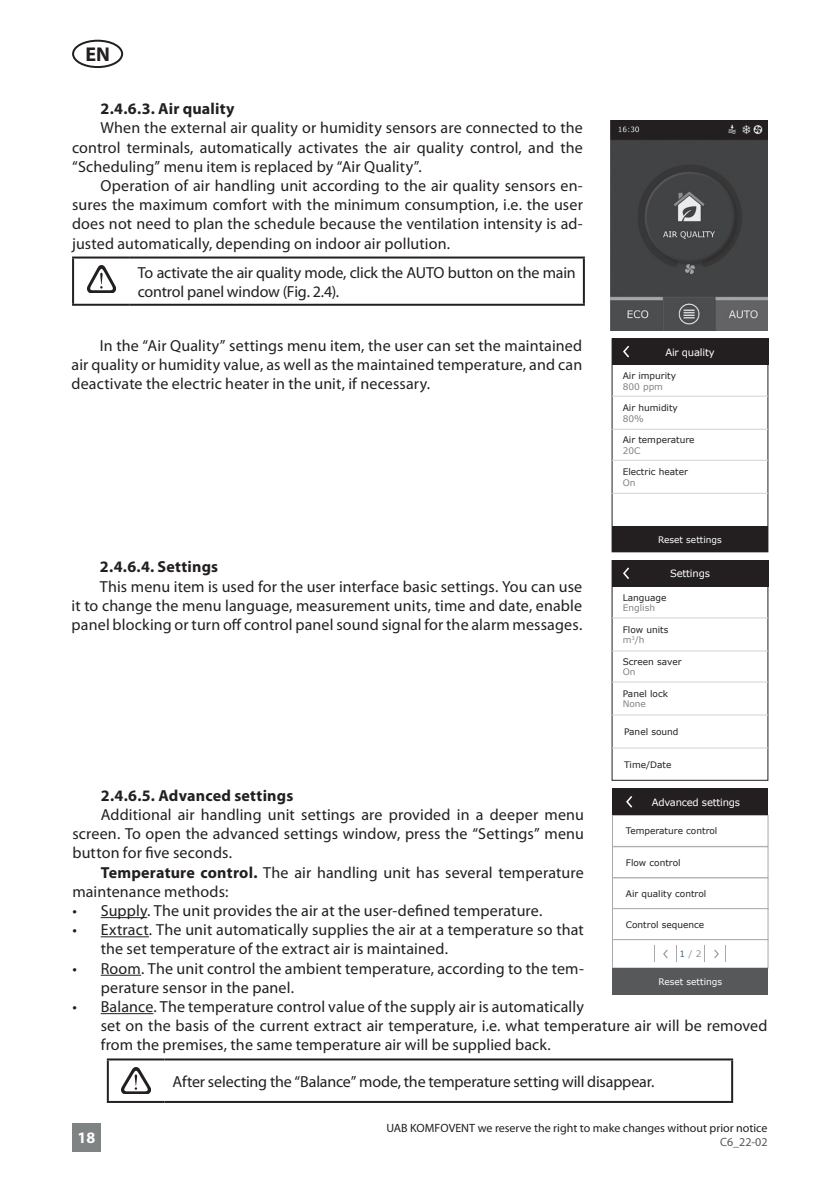
<style>
.page{position:relative;width:840px;height:1191px;background:#fff}
.page>*{position:absolute;margin:0;border:0;box-sizing:border-box;transform-origin:0 0}
.t1{font:700 20px "Myriad Pro";color:#231f20}
.Tekstas{font:16px/19.2px "Myriad Pro";letter-spacing:.005em;color:#231f20;text-align:justify}
.DĖMESIO{font:16px/19.2px "Myriad Pro";letter-spacing:-.01em;color:#231f20}
.Antraste_4{font:700 16px "Myriad Pro";letter-spacing:.01em;color:#231f20}
.t2{font:700 16px "Myriad Pro";color:#fff}
.t3{font:12px "Myriad Pro";color:#231f20}
.t4{font:12px "Myriad Pro";color:#57585a}
.EKRANO_txt_baltas{font:10px "Verdana";letter-spacing:-.02em;color:#fff}
.EKRANO_txt{font:9px "Verdana";color:#231f20}
.EKRANO_txt-2{font:9px "Verdana";color:#808285}
.EKRANO_txt-3{font:9px "Verdana";color:#fff}
.EKRANO_txt_baltas-2{font:9px "Verdana";color:#939598}
.s1{font-weight:700}
.s2{color:#4a6781}
</style>
<div class="page">
<div style="left:72px;top:40px;width:51px;height:28px;border:2px solid #231f20;border-radius:50%"></div>
<div style="left:72px;top:1123px;width:29px;height:28px;background:#808384"></div>
<hr style="left:72px;top:256px;width:58px;height:2px;background:#231f20">
<hr style="left:72px;top:258px;width:2px;height:46px;background:#231f20">
<hr style="left:130px;top:256px;width:454px;height:2px;background:#231f20">
<hr style="left:582px;top:258px;width:2px;height:46px;background:#231f20">
<hr style="left:72px;top:304px;width:58px;height:2px;background:#231f20">
<hr style="left:130px;top:304px;width:454px;height:2px;background:#231f20">
<img style="left:87px;top:265px;width:29px;height:27px">
<img style="left:610px;top:121px;width:157px;height:209px">
<div style="left:611px;top:338px;width:156px;height:214px;border:1px solid #231f20"></div>
<hr style="left:611px;top:396px;width:156px;height:1px;background:#d1d2d4">
<hr style="left:611px;top:429px;width:156px;height:1px;background:#d1d2d4">
<hr style="left:611px;top:460px;width:156px;height:1px;background:#d1d2d4">
<hr style="left:611px;top:493px;width:156px;height:1px;background:#d1d2d4">
<div style="left:612px;top:526px;width:155px;height:25px;background:#231f20"></div>
<div style="left:611px;top:339px;width:156px;height:26px;background:#231f20"></div>
<svg style="left:623px;top:346px;width:5px;height:11px"></svg>
<hr style="left:101px;top:917px;width:46px;height:1px;background:#231f20">
<hr style="left:101px;top:936px;width:48px;height:1px;background:#231f20">
<hr style="left:101px;top:974px;width:40px;height:1px;background:#231f20">
<hr style="left:101px;top:1013px;width:52px;height:1px;background:#231f20">
<hr style="left:107px;top:1058px;width:57px;height:2px;background:#231f20">
<hr style="left:107px;top:1060px;width:2px;height:41px;background:#231f20">
<hr style="left:164px;top:1058px;width:568px;height:2px;background:#231f20">
<hr style="left:730px;top:1060px;width:2px;height:41px;background:#231f20">
<hr style="left:107px;top:1101px;width:57px;height:2px;background:#231f20">
<hr style="left:164px;top:1101px;width:568px;height:2px;background:#231f20">
<img style="left:122px;top:1067px;width:28px;height:27px">
<hr style="left:611px;top:617px;width:156px;height:1px;background:#d1d2d4">
<hr style="left:611px;top:650px;width:156px;height:1px;background:#d1d2d4">
<hr style="left:611px;top:681px;width:156px;height:1px;background:#d1d2d4">
<hr style="left:611px;top:714px;width:156px;height:1px;background:#d1d2d4">
<hr style="left:611px;top:747px;width:156px;height:1px;background:#d1d2d4">
<div style="left:611px;top:560px;width:156px;height:26px;background:#231f20"></div>
<svg style="left:623px;top:567px;width:5px;height:12px"></svg>
<div style="left:612px;top:815px;width:155px;height:31px;background:#fff;border:1px solid #a8a9ad"></div>
<div style="left:612px;top:846px;width:155px;height:32px;background:#fff;border:1px solid #a8a9ad"></div>
<div style="left:612px;top:877px;width:155px;height:32px;background:#fff;border:1px solid #a8a9ad"></div>
<div style="left:612px;top:908px;width:155px;height:32px;background:#fff;border:1px solid #a8a9ad"></div>
<div style="left:612px;top:939px;width:155px;height:29px;background:#fff;border:1px solid #a8a9ad"></div>
<div style="left:612px;top:968px;width:155px;height:26px;background:#57585a"></div>
<div style="left:612px;top:788px;width:155px;height:27px;background:#231f20"></div>
<svg style="left:626px;top:796px;width:6px;height:11px"></svg>
<svg style="left:714px;top:949px;width:4px;height:9px"></svg>
<svg style="left:663px;top:949px;width:4px;height:9px"></svg>
<svg style="left:654px;top:946px;width:1px;height:16px"></svg>
<svg style="left:725px;top:946px;width:1px;height:16px"></svg>
<p class="t1" style="left:85px;top:42px;width:26px">EN</p>
<p class="Antraste_4" style="left:100px;top:98px;width:135px">2.4.6.3. Air quality</p>
<p class="Tekstas" style="left:72px;top:118px;width:512px;text-indent:28px">When the external air quality or humidity sensors are connected to the control terminals, automatically activates the air quality control, and the “Scheduling” menu item is replaced by “Air Quality”.</p>
<p class="Tekstas" style="left:72px;top:176px;width:512px;text-indent:28px">Operation of air handling unit according to the air quality sensors en&shy;sures the maximum comfort with the minimum consumption, i.e. the user does not need to plan the schedule because the ventilation intensity is ad&shy;justed automatically, depending on indoor air pollution.</p>
<p class="DĖMESIO" style="left:138px;top:262px;width:439px">To activate the air quality mode, click the AUTO button on the main control panel window (Fig. 2.4).</p>
<p class="Tekstas" style="left:71px;top:335px;width:512px;text-indent:28px">In the “Air Quality” settings menu item, the user can set the maintained air quality or humidity value, as well as the maintained temperature, and can deactivate the electric heater in the unit, if necessary.</p>
<p class="Antraste_4" style="left:100px;top:556px;width:120px">2.4.6.4. Settings</p>
<p class="Tekstas" style="left:71px;top:576px;width:512px;text-indent:28px">This menu item is used for the user interface basic settings. You can use it to change the menu language, measurement units, time and date, enable panel blocking or turn off control panel sound signal for the alarm messages.</p>
<p class="EKRANO_txt_baltas" style="left:665px;top:345px;width:51px">Air quality</p>
<p class="EKRANO_txt" style="left:622px;top:369px;width:55px">Air impurity</p>
<p class="EKRANO_txt-2" style="left:622px;top:380px;width:42px">800 ppm</p>
<p class="EKRANO_txt" style="left:622px;top:401px;width:57px">Air humidity</p>
<p class="EKRANO_txt-2" style="left:622px;top:412px;width:23px">80%</p>
<p class="EKRANO_txt" style="left:622px;top:433px;width:73px">Air temperature</p>
<p class="EKRANO_txt-2" style="left:622px;top:444px;width:19px">20C</p>
<p class="EKRANO_txt" style="left:622px;top:465px;width:67px">Electric heater</p>
<p class="EKRANO_txt-2" style="left:622px;top:476px;width:14px">On</p>
<p class="EKRANO_txt-3" style="left:657px;top:533px;width:65px">Reset settings</p>
<p class="EKRANO_txt_baltas" style="left:669px;top:567px;width:41px">Settings</p>
<p class="EKRANO_txt" style="left:622px;top:591px;width:45px">Language</p>
<p class="EKRANO_txt-2" style="left:622px;top:602px;width:34px">English</p>
<p class="EKRANO_txt" style="left:622px;top:623px;width:47px">Flow units</p>
<p class="EKRANO_txt-2" style="left:622px;top:634px;width:23px">m<sup>3</sup>/h</p>
<p class="EKRANO_txt" style="left:622px;top:655px;width:60px">Screen saver</p>
<p class="EKRANO_txt-2" style="left:622px;top:666px;width:14px">On</p>
<p class="EKRANO_txt" style="left:622px;top:687px;width:47px">Panel lock</p>
<p class="EKRANO_txt-2" style="left:622px;top:698px;width:25px">None</p>
<p class="EKRANO_txt" style="left:623px;top:726px;width:56px">Panel sound</p>
<p class="EKRANO_txt" style="left:623px;top:758px;width:49px">Time/Date</p>
<p class="Antraste_4" style="left:101px;top:785px;width:194px">2.4.6.5. Advanced settings</p>
<p class="Tekstas" style="left:72px;top:804px;width:513px;text-indent:28px">Additional air handling unit settings are provided in a deeper menu screen. To open the advanced settings window, press the “Settings” menu button for five seconds.</p>
<p class="Tekstas" style="left:72px;top:862px;width:512px;text-indent:28px"><span class="s1">Temperature control.</span> The air handling unit has several temperature maintenance methods:</p>
<p class="Tekstas" style="left:72px;top:900px;width:471px">• Supply. The unit provides the air at the user-defined temperature.</p>
<p class="Tekstas" style="left:101px;top:920px;width:484px;text-indent:-28px">• Extract. The unit automatically supplies the air at a temperature so that the set temperature of the extract air is maintained.</p>
<p class="Tekstas" style="left:101px;top:958px;width:484px;text-indent:-28px">• Room. The unit control the ambient temperature, according to the tem&shy;perature sensor in the panel.</p>
<p class="Tekstas" style="left:101px;top:996px;width:668px;text-align:left;text-indent:-28px">• Balance. The temperature control value of the supply air is automatically<br>set on the basis of the current extract air temperature, i.e. what temperature air will be removed from the premises, the same temperature air will be supplied back.</p>
<p class="DĖMESIO" style="left:172px;top:1071px;width:483px">After selecting the “Balance” mode, the temperature setting will disappear.</p>
<p class="EKRANO_txt_baltas" style="left:651px;top:795px;width:90px">Advanced settings</p>
<p class="EKRANO_txt" style="left:625px;top:825px;width:93px">Temperature control</p>
<p class="EKRANO_txt" style="left:625px;top:856px;width:56px">Flow control</p>
<p class="EKRANO_txt" style="left:625px;top:887px;width:82px">Air quality control</p>
<p class="EKRANO_txt" style="left:625px;top:918px;width:80px">Control sequence</p>
<p class="EKRANO_txt_baltas-2" style="left:679px;top:947px;width:23px"><span class="s2">1</span> / 2</p>
<p class="EKRANO_txt-3" style="left:658px;top:975px;width:65px">Reset settings</p>
<p class="t3" style="left:386px;top:1120px;width:382px">UAB KOMFOVENT we reserve the right to make changes without prior notice</p>
<p class="t2" style="left:78px;top:1127px;width:19px">18</p>
<p class="t4" style="left:719px;top:1134px;width:49px">C6_22-02</p>
</div>
